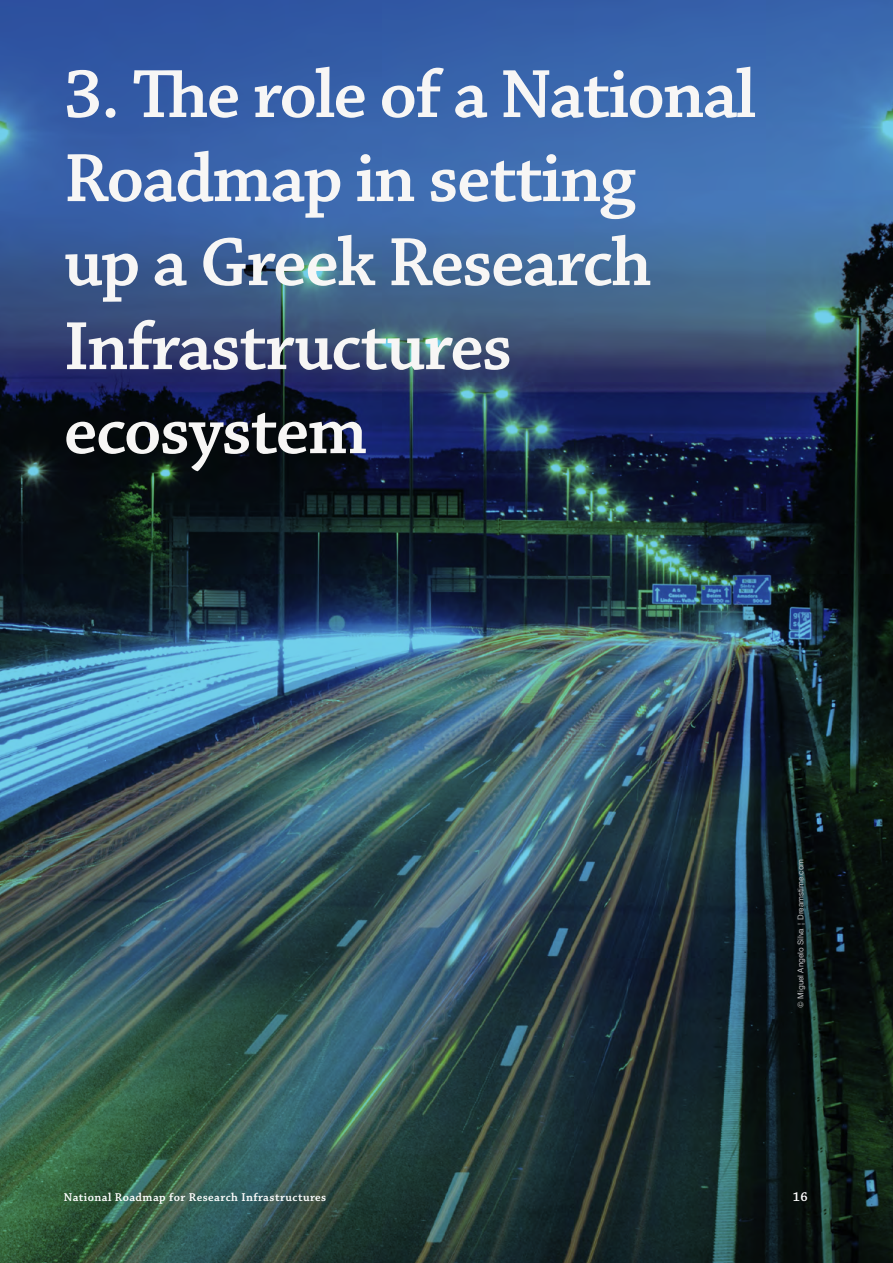
<style>
.page{position:relative;width:893px;height:1263px;background:#fff}
.page>*{position:absolute;margin:0;border:0;box-sizing:border-box;transform-origin:0 0}
.t1{font:600 72px/84px "Chaparral Pro";letter-spacing:-.025em;color:#f7f6f5}
.t2{font:600 13.5px "Chaparral Pro";color:#fff}
.t3{font:600 12px "Chaparral Pro";letter-spacing:.035em;color:#fff}
.t4{font:7.8px "Mg Helvetica";color:#bcbec0}
</style>
<div class="page">
<img style="left:0;top:0;width:893px;height:1263px">
<p class="t1" style="left:64px;top:55px;width:694px">3. The role of a National<br>Roadmap in setting<br>up a Greek Research<br>Infrastructures ecosystem</p>
<p class="t4" style="left:796px;top:1007px;width:150px;rotate:-90deg">© Miguel Angelo Silva | Dreamstime.com</p>
<p class="t3" style="left:64px;top:1190px;width:264px">National Roadmap for Research Infrastructures</p>
<p class="t2" style="left:793px;top:1189px;width:17px">16</p>
</div>
